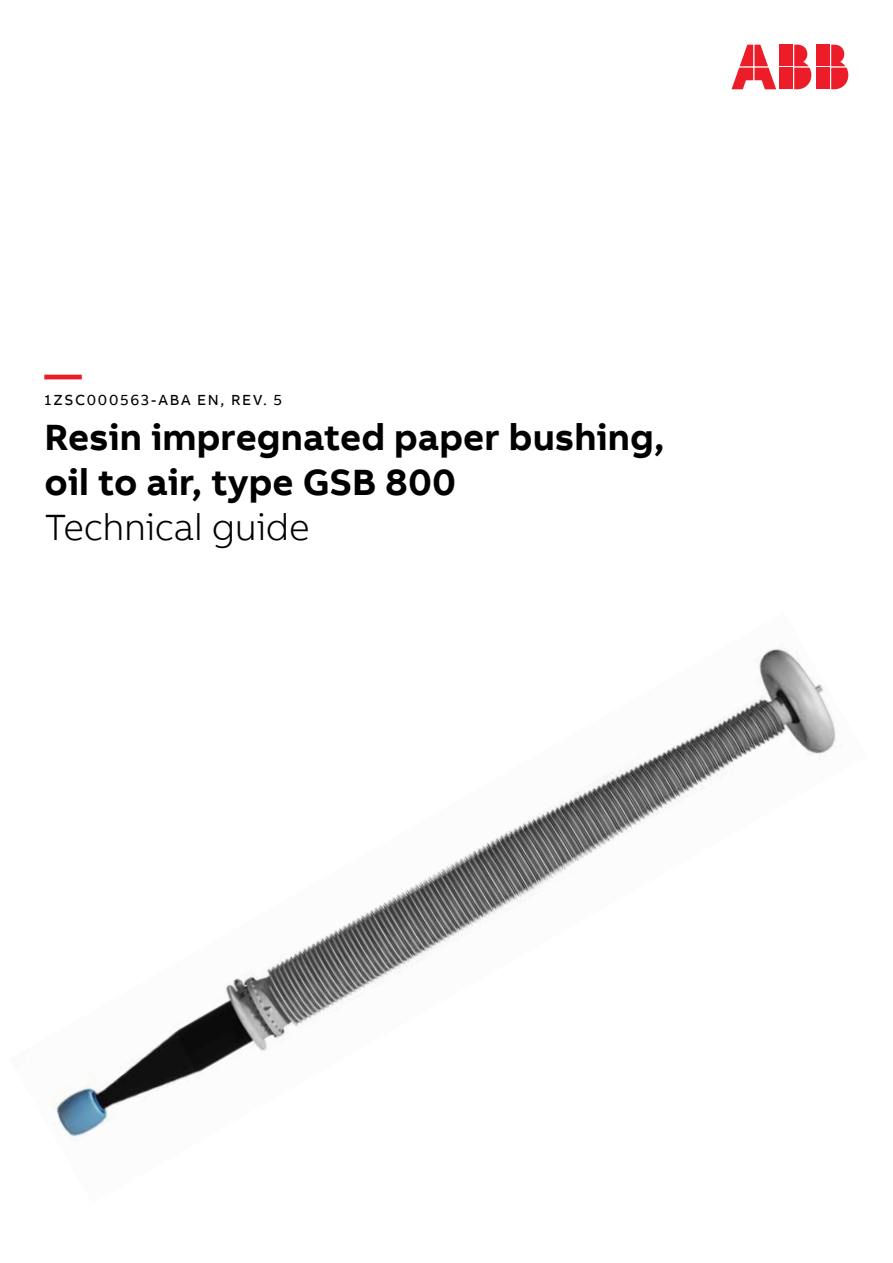
<style>
.page{position:relative;width:893px;height:1263px;background:#fff}
.page>*{position:absolute;margin:0;border:0;box-sizing:border-box;transform-origin:0 0}
.t1{font:700 37.5px/45px "AB Bvoice";color:#000}
.t2{font:300 37.5px "AB Bvoice";letter-spacing:-.01em;color:#000}
.t3{font:700 37.5px "AB Bvoice";color:#ed1c29}
.t4{font:15px "AB Bvoice";letter-spacing:.115em;color:#000}
</style>
<div class="page">
<div style="left:817px;top:45px;width:13px;height:21px;background:#ed1c29"></div>
<div style="left:817px;top:68px;width:13px;height:21px;background:#ed1c29"></div>
<svg style="left:831px;top:45px;width:17px;height:44px"></svg>
<svg style="left:731px;top:45px;width:45px;height:44px"></svg>
<div style="left:780px;top:45px;width:13px;height:21px;background:#ed1c29"></div>
<div style="left:780px;top:68px;width:13px;height:21px;background:#ed1c29"></div>
<svg style="left:794px;top:45px;width:17px;height:44px"></svg>
<img style="left:53px;top:647px;width:783px;height:495px">
<p class="t3" style="left:45px;top:350px;width:39px">—</p>
<p class="t4" style="left:45px;top:390px;width:239px">1ZSC000563-ABA EN, REV. 5</p>
<p class="t1" style="left:45px;top:414px;width:621px">Resin impregnated paper bushing, oil to air, type GSB 800</p>
<p class="t2" style="left:45px;top:505px;width:266px">Technical guide</p>
</div>
